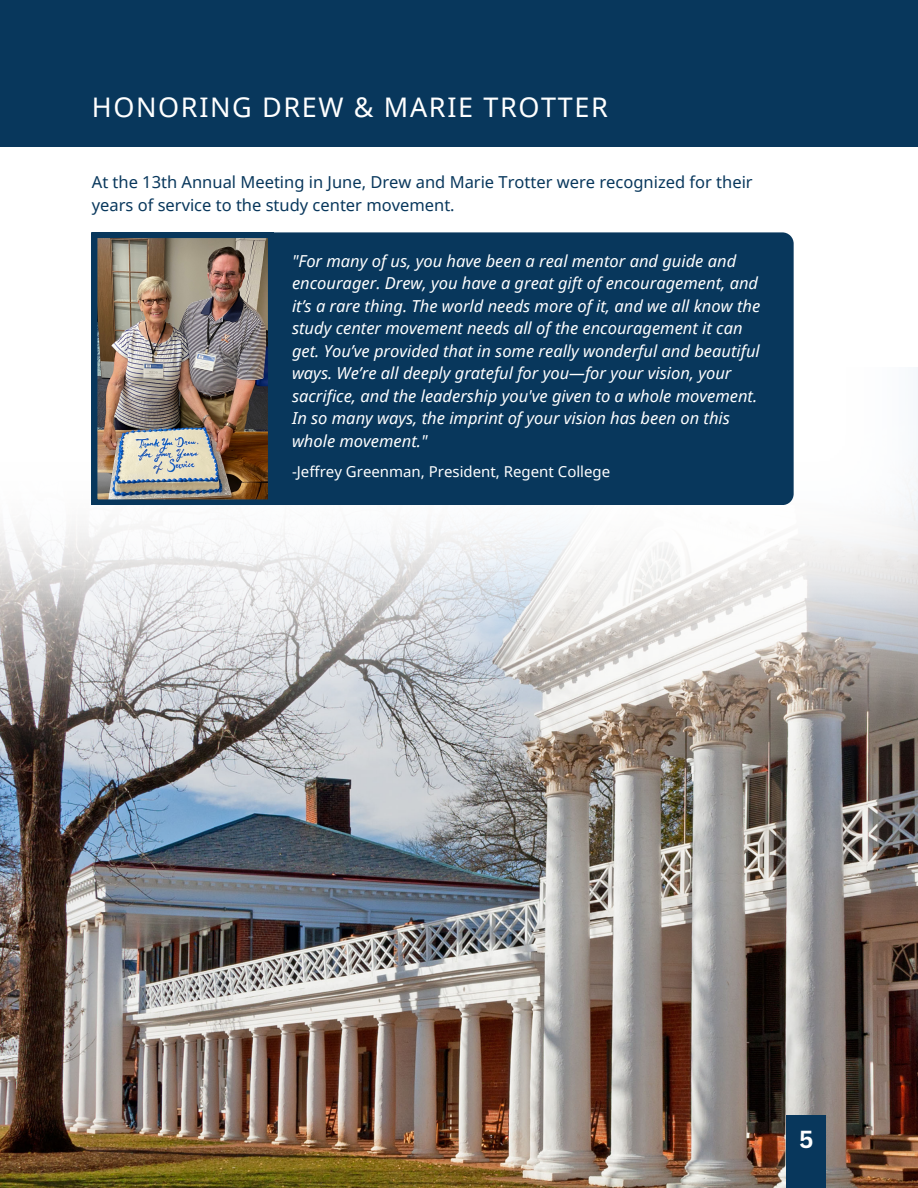
<style>
.page{position:relative;width:918px;height:1188px;background:#fff}
.page>*{position:absolute;margin:0;border:0;box-sizing:border-box;transform-origin:0 0}
.t1{font:27px "Noto Sans";letter-spacing:.06em;color:#fff}
.t2{font:700 24px "Canva Sans";color:#fff}
.t3{font:italic 16.5px/22.5px "Noto Sans";color:#fff}
.t4{font:16.5px/22.5px "Noto Sans";color:#08375c}
.t5{font:15px "Noto Sans";color:#fff}
</style>
<div class="page">
<img style="left:0;top:815px;width:918px;height:373px">
<img style="left:0;top:232px;width:918px;height:583px">
<div style="left:274px;top:232px;width:520px;height:273px;background:#08375c"></div>
<img style="left:92px;top:232px;width:182px;height:273px">
<div style="left:0;top:0;width:918px;height:147px;background:#08375c"></div>
<div style="left:786px;top:1116px;width:40px;height:72px;background:#08375c"></div>
<p class="t1" style="left:92px;top:88px;width:518px">HONORING DREW &amp; MARIE TROTTER</p>
<p class="t4" style="left:92px;top:171px;width:662px">At the 13th Annual Meeting in June, Drew and Marie Trotter were recognized for their years of service to the study center movement.</p>
<p class="t3" style="left:292px;top:249px;width:470px">"For many of us, you have been a real mentor and guide and encourager. Drew, you have a great gift of encouragement, and it’s a rare thing. The world needs more of it, and we all know the study center movement needs all of the encouragement it can get. You’ve provided that in some really wonderful and beautiful ways. We’re all deeply grateful for you—for your vision, your sacrifice, and the leadership you've given to a whole movement.<br>In so many ways, the imprint of your vision has been on this whole movement."</p>
<p class="t5" style="left:292px;top:461px;width:320px">-Jeffrey Greenman, President, Regent College</p>
<p class="t2" style="left:799px;top:1122px;width:16px">5</p>
</div>
